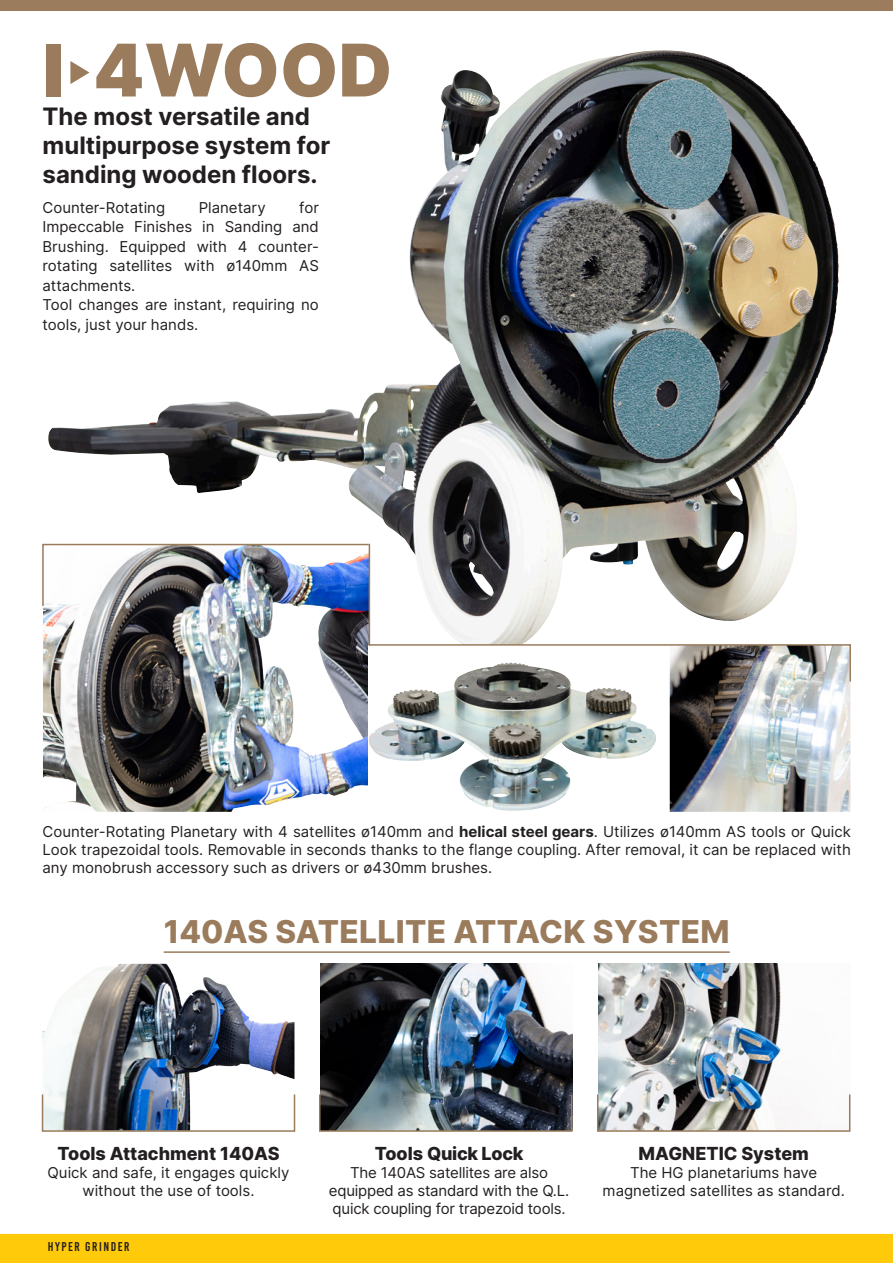
<style>
.page{position:relative;width:893px;height:1263px;background:#fff}
.page>*{position:absolute;margin:0;border:0;box-sizing:border-box;transform-origin:0 0}
.t1{font:900 72.6px "Inter";letter-spacing:.01em;color:#9a7b5b}
.t2{font:800 31.5px "Inter";letter-spacing:.01em;color:#9a7b5b}
.t3{font:700 24px/28.8px "Inter";color:#231f20}
.t4{font:800 18px "Inter";color:#231f20}
.t5{font:15px/18px "Inter";color:#231f20;text-align:center}
.t6{font:12.75px "Bebas Kai";letter-spacing:.12em;color:#231f20}
.s1{font-weight:700}
</style>
<div class="page">
<img style="left:48px;top:50px;width:750px;height:493px">
<img style="left:43px;top:964px;width:251px;height:165px">
<img style="left:320px;top:964px;width:252px;height:165px">
<img style="left:43px;top:683px;width:324px;height:129px">
<img style="left:367px;top:683px;width:289px;height:128px">
<img style="left:670px;top:683px;width:180px;height:129px">
<hr style="left:164px;top:951px;width:566px;height:2px;background:#9a7b5b">
<img style="left:598px;top:964px;width:185px;height:165px">
<div style="left:597px;top:1094px;width:253px;height:38px;border:2px solid #9a7b5b"></div>
<div style="left:319px;top:1094px;width:253px;height:38px;border:2px solid #9a7b5b"></div>
<div style="left:42px;top:1094px;width:253px;height:38px;border:2px solid #9a7b5b"></div>
<img style="left:42px;top:543px;width:809px;height:140px">
<div style="left:0;top:0;width:893px;height:11px;background:#9b7c5d"></div>
<div style="left:0;top:1234px;width:893px;height:29px;background:#feca0a"></div>
<p class="t1" style="left:43px;top:15px;width:351px">I‣4WOOD</p>
<p class="t3" style="left:43px;top:102px;width:289px">The most versatile and multipurpose system for sanding wooden floors.</p>
<p class="t5" style="left:43px;top:197px;width:278px;line-height:19.5px;text-align:justify;text-indent:257px">for Impeccable Finishes in Sanding and Brushing. Equipped with 4 counter&shy;rotating satellites with ø140mm AS attachments.</p>
<p class="t5" style="left:43px;top:295px;width:278px;line-height:19.5px;text-align:left">Tool changes are instant, requiring no tools, just your hands.</p>
<p class="t5" style="left:43px;top:198px;width:124px">Counter-Rotating</p>
<p class="t5" style="left:199px;top:198px;width:69px">Planetary</p>
<p class="t5" style="left:43px;top:823px;width:810px;text-align:justify">Counter-Rotating Planetary with 4 satellites ø140mm and <span class="s1">helical steel gears</span>. Utilizes ø140mm AS tools or Quick Look trapezoidal tools. Removable in seconds thanks to the flange coupling. After removal, it can be replaced with any monobrush accessory such as drivers or ø430mm brushes.</p>
<p class="t2" style="left:164px;top:908px;width:567px">140AS SATELLITE ATTACK SYSTEM</p>
<p class="t4" style="left:57px;top:1139px;width:224px">Tools Attachment 140AS</p>
<p class="t5" style="left:48px;top:1163px;width:243px">Quick and safe, it engages quickly without the use of tools.</p>
<p class="t6" style="left:48px;top:1240px;width:83px">HYPER GRINDER</p>
<p class="t4" style="left:375px;top:1139px;width:150px">Tools Quick Lock</p>
<p class="t5" style="left:329px;top:1163px;width:242px">The 140AS satellites are also equipped as standard with the Q.L. quick coupling for trapezoid tools.</p>
<p class="t4" style="left:638px;top:1139px;width:172px">MAGNETIC System</p>
<p class="t5" style="left:603px;top:1163px;width:244px">The HG planetariums have magnetized satellites as standard.</p>
</div>
